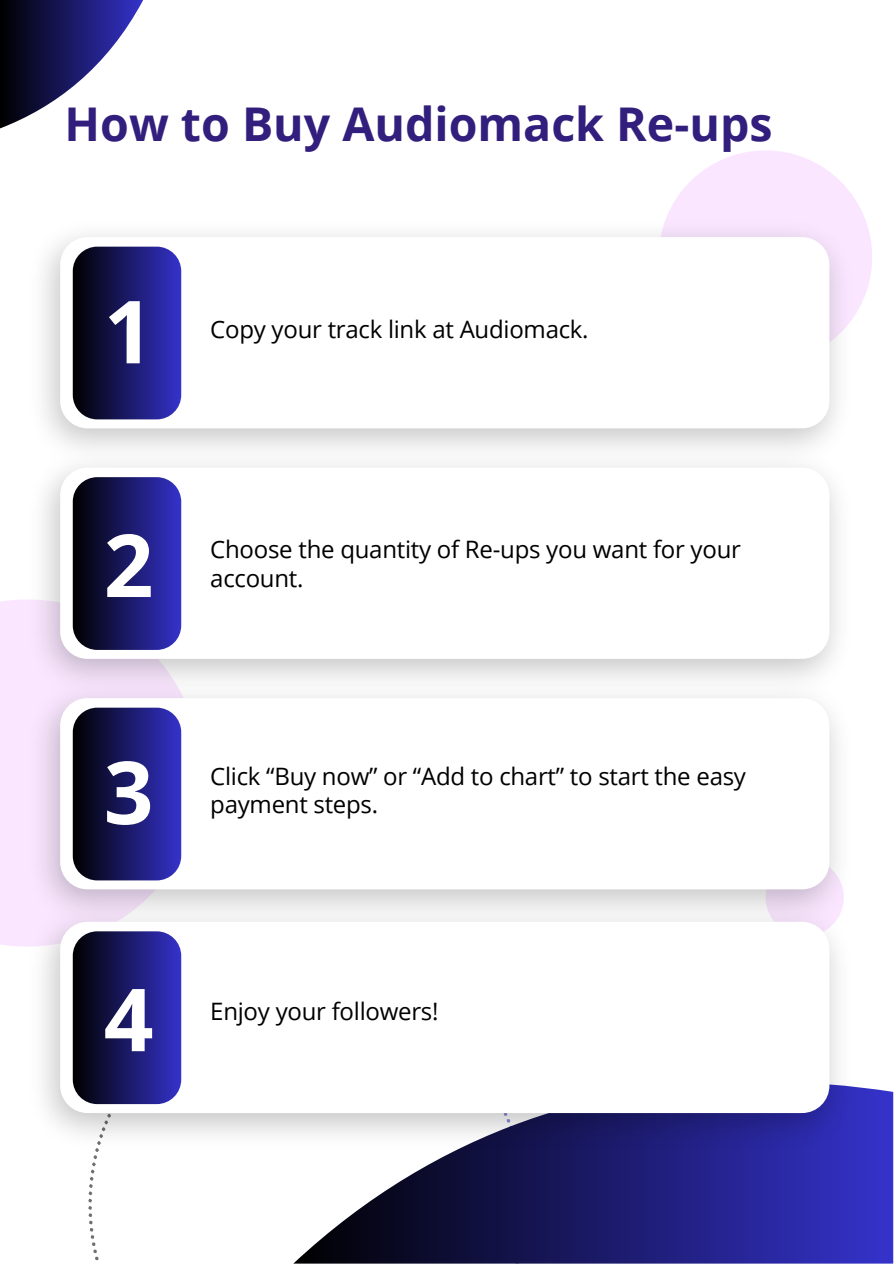
<style>
.page{position:relative;width:894px;height:1264px;background:#fff}
.page>*{position:absolute;margin:0;border:0;box-sizing:border-box;transform-origin:0 0}
.t1{font:700 87px "Open Sans";color:#fff}
.t2{font:700 46.5px "Open Sans";color:#321e7d}
.t3{font:24px/28.2px "Open Sans";letter-spacing:-.01em;color:#000}
</style>
<div class="page">
<svg style="left:667px;top:150px;width:205px;height:165px;fill:#fae7ff"></svg>
<div style="left:0;top:599px;width:201px;height:347px;background:#fae7ff"></div>
<svg style="left:294px;top:1087px;width:599px;height:176px"></svg>
<svg style="left:0;top:0;width:143px;height:128px"></svg>
<img style="left:25px;top:216px;width:830px;height:937px">
<div style="left:60px;top:237px;width:769px;height:191px;background:#fff;border-radius:27px"></div>
<div style="left:73px;top:247px;width:108px;height:172px;background:linear-gradient(to right,#000,#3432c8);border-radius:24px"></div>
<div style="left:60px;top:467px;width:769px;height:192px;background:#fff;border-radius:27px"></div>
<div style="left:73px;top:477px;width:108px;height:173px;background:linear-gradient(to right,#010100,#3432c7);border-radius:24px"></div>
<div style="left:60px;top:698px;width:769px;height:191px;background:#fff;border-radius:27px"></div>
<div style="left:73px;top:707px;width:108px;height:173px;background:linear-gradient(to right,#010101,#3432c7);border-radius:24px"></div>
<div style="left:60px;top:921px;width:769px;height:192px;background:#fff;border-radius:27px"></div>
<div style="left:73px;top:931px;width:108px;height:173px;background:linear-gradient(to right,#010100,#3432c7);border-radius:24px"></div>
<h2 class="t2" style="left:65px;top:91px;width:709px">How to Buy Audiomack Re-ups</h2>
<h1 class="t1" style="left:104px;top:270px;width:51px">1</h1>
<p class="t3" style="left:210px;top:314px;width:380px">Copy your track link at Audiomack.</p>
<h1 class="t1" style="left:104px;top:504px;width:51px">2</h1>
<p class="t3" style="left:210px;top:535px;width:532px">Choose the quantity of Re-ups you want for your account.</p>
<h1 class="t1" style="left:104px;top:731px;width:51px">3</h1>
<p class="t3" style="left:210px;top:761px;width:537px">Click “Buy now” or “Add to chart” to start the easy payment steps.</p>
<h1 class="t1" style="left:104px;top:958px;width:51px">4</h1>
<p class="t3" style="left:210px;top:996px;width:230px">Enjoy your followers!</p>
</div>
